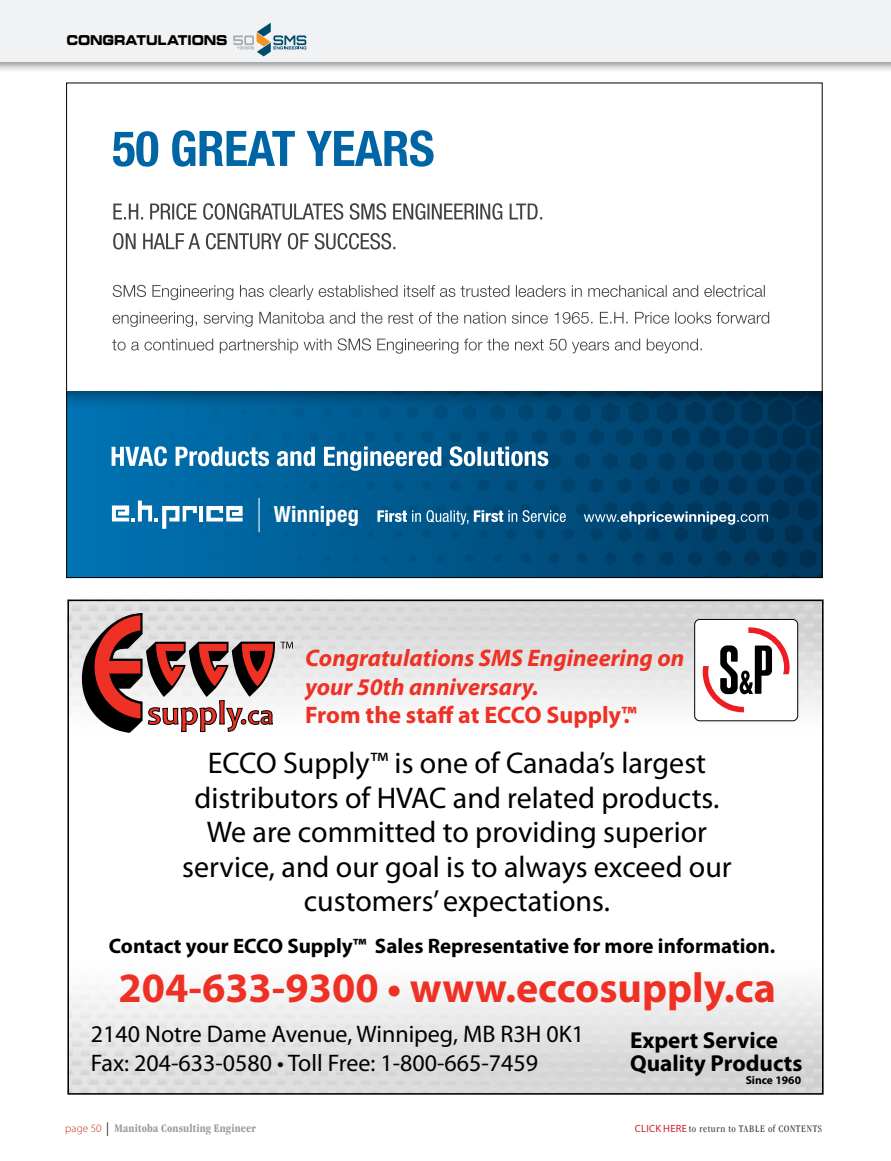
<style>
.page{position:relative;width:891px;height:1161px;background:#fff}
.page>*{position:absolute;margin:0;border:0;box-sizing:border-box;transform-origin:0 0}
.t1{font:700 42px "Myriad Pro";color:#ee3124}
.t2{font:30px/34.5px "Myriad Pro";color:#000;text-align:center}
.t3{font:24px/28.5px "Myriad Pro";color:#000}
.t4{font:italic 700 24px/28.8px "Myriad Pro";color:#ee3124}
.t5{font:700 24px "Myriad Pro";color:#ee3124}
.t6{font:700 23.1px "Myriad Pro";color:#000}
.t7{font:700 condensed 22.2px "Helvetica Neue LT Std";letter-spacing:.015em;color:#fff}
.t8{font:700 21px "Myriad Pro";color:#000}
.t9{font:700 expanded 13.5px "Square 721 BT";letter-spacing:-.01em;color:#000;scale:.82 1}
.t10{font:700 condensed 12px "Garamond IT Cby BT";letter-spacing:.01em;color:#9d9ca0}
.t11{font:700 11.55px "Myriad Pro";color:#000}
.t12{font:condensed 10.5px "Garamond IT Cby BT";letter-spacing:.055em;color:#414042}
.s1{font-family:"Myriad Pro";font-weight:300;font-stretch:normal;font-size:11.25px;color:#c0311a}
.s2{font-family:"Helvetica Neue";font-weight:300;font-stretch:normal;font-size:13.5px;color:#000}
.s3{font-family:"Myriad Pro";font-stretch:normal;color:#ca2027}
</style>
<div class="page">
<div style="left:0;top:0;width:891px;height:73px;background:#000;opacity:.42"></div>
<div style="left:0;top:0;width:891px;height:62px;background:#f0f2f3"></div>
<svg style="left:233px;top:23px;width:73px;height:33px"></svg>
<div style="left:66px;top:384px;width:756px;height:194px;background:#000;opacity:.75"></div>
<svg style="left:112px;top:391px;width:708px;height:185px;background:#0c5988"></svg>
<svg style="left:112px;top:338px;width:590px;height:16px"></svg>
<svg style="left:113px;top:312px;width:656px;height:15px"></svg>
<svg style="left:113px;top:285px;width:652px;height:15px"></svg>
<svg style="left:113px;top:233px;width:282px;height:17px"></svg>
<svg style="left:113px;top:203px;width:429px;height:17px"></svg>
<svg style="left:113px;top:130px;width:321px;height:37px"></svg>
<div style="left:68px;top:600px;width:756px;height:247px;background:linear-gradient(to bottom,#d9d9da,#fff)"></div>
<div style="left:68px;top:847px;width:756px;height:248px;background:linear-gradient(to bottom,#fff,#d5d5d6)"></div>
<svg style="left:82px;top:613px;width:211px;height:120px"></svg>
<div style="left:695px;top:619px;width:103px;height:102px;background:#fff;border-radius:5px"></div>
<div style="left:694px;top:619px;width:104px;height:102px;border:1px solid #000;border-radius:5px"></div>
<svg style="left:702px;top:628px;width:88px;height:85px"></svg>
<p class="t9" style="left:66px;top:32px;width:198px">CONGRATULATIONS</p>
<p class="t7" style="left:274px;top:500px;width:87px">Winnipeg</p>
<p class="t4" style="left:305px;top:643px;width:381px">Congratulations SMS Engineering on your 50th anniversary.</p>
<p class="t5" style="left:305px;top:700px;width:333px">From the staff at ECCO Supply™.</p>
<p class="t2" style="left:182px;top:746px;width:551px">ECCO Supply™ is one of Canada’s largest distributors of HVAC and related products.<br>We are committed to providing superior service, and our goal is to always exceed our customers’ expectations.</p>
<p class="t8" style="left:109px;top:932px;width:668px">Contact your ECCO Supply™ Sales Representative for more information.</p>
<h1 class="t1" style="left:119px;top:960px;width:659px">204-633-9300 • www.eccosupply.ca</h1>
<p class="t3" style="left:91px;top:1020px;width:495px">2140 Notre Dame Avenue, Winnipeg, MB R3H 0K1<br>Fax: 204-633-0580 • Toll Free: 1-800-665-7459</p>
<p class="t6" style="left:630px;top:1025px;width:150px">Expert Service</p>
<p class="t11" style="left:746px;top:1073px;width:57px">Since 1960</p>
<p class="t6" style="left:630px;top:1048px;width:174px">Quality Products</p>
<p class="t10" style="left:65px;top:1121px;width:193px"><span class="s1">page 50</span> <span class="s2">|</span> Manitoba Consulting Engineer</p>
<p class="t12" style="left:635px;top:1123px;width:189px"><span class="s3">CLICK HERE</span> to return to TABLE of CONTENTS</p>
</div>
